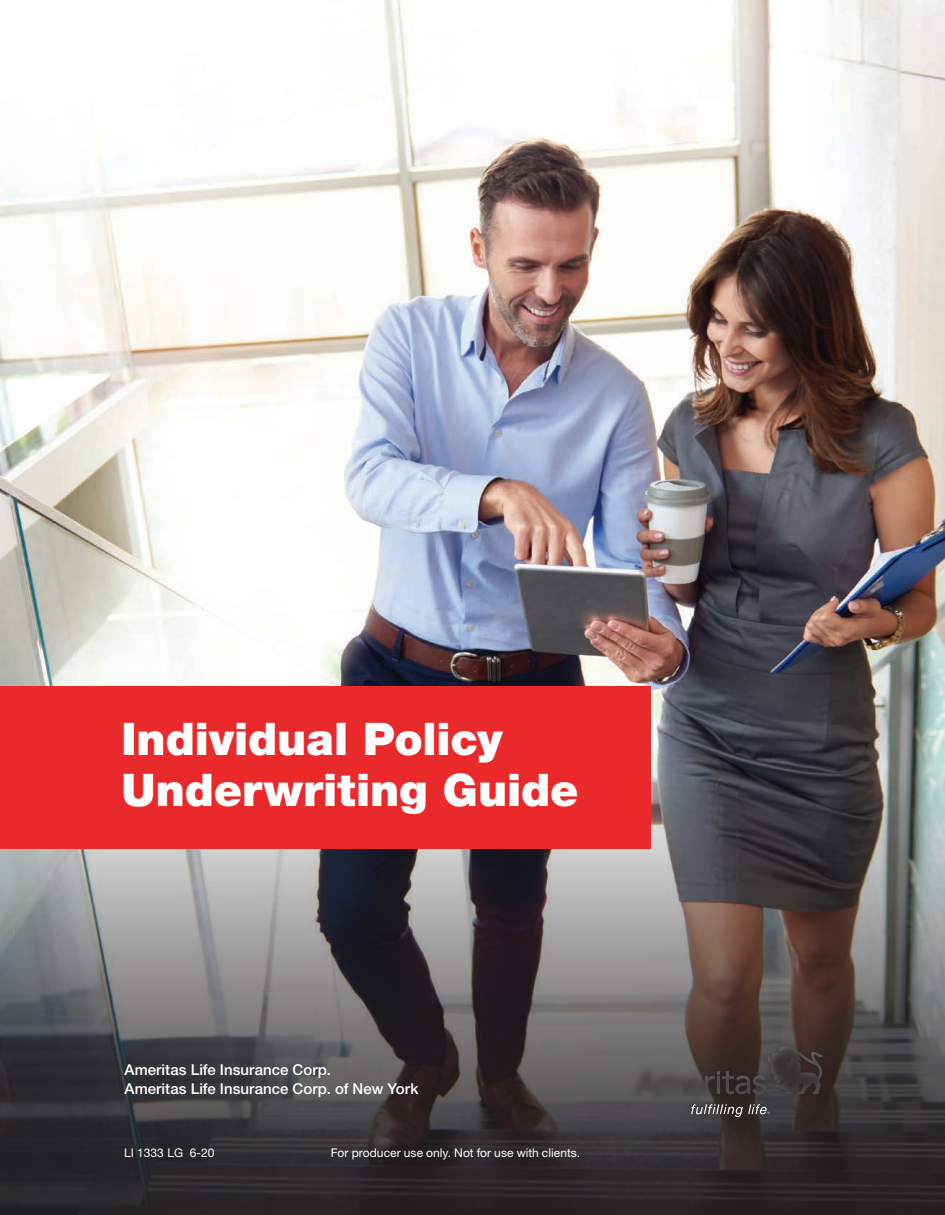
<style>
.page{position:relative;width:945px;height:1215px;background:#fff}
.page>*{position:absolute;margin:0;border:0;box-sizing:border-box;transform-origin:0 0}
.t1{font:900 45px/51px "Helvetica Neue LT Std";color:#fff}
.t2{font:500 15px/19.5px "Helvetica Neue LT Std";letter-spacing:.005em;color:#fff}
.t3{font:12px "Helvetica Neue LT Std";letter-spacing:.005em;color:#fff}
</style>
<div class="page">
<img style="left:0;top:0;width:945px;height:768px">
<svg style="left:0;top:768px;width:945px;height:447px;background:#575456"></svg>
<div style="left:0;top:687px;width:651px;height:162px;background:#e9292a"></div>
<div style="left:628px;top:1039px;width:203px;height:87px;background:#231f20;opacity:.75"></div>
<svg style="left:691px;top:1104px;width:78px;height:13px"></svg>
<p class="t1" style="left:122px;top:713px;width:458px">Individual Policy<br>Underwriting Guide</p>
<p class="t2" style="left:124px;top:1059px;width:295px">Ameritas Life Insurance Corp.<br>Ameritas Life Insurance Corp. of New York</p>
<p class="t3" style="left:124px;top:1146px;width:92px">LI 1333 LG 6-20</p>
<p class="t3" style="left:331px;top:1145px;width:251px">For producer use only. Not for use with clients.</p>
</div>
